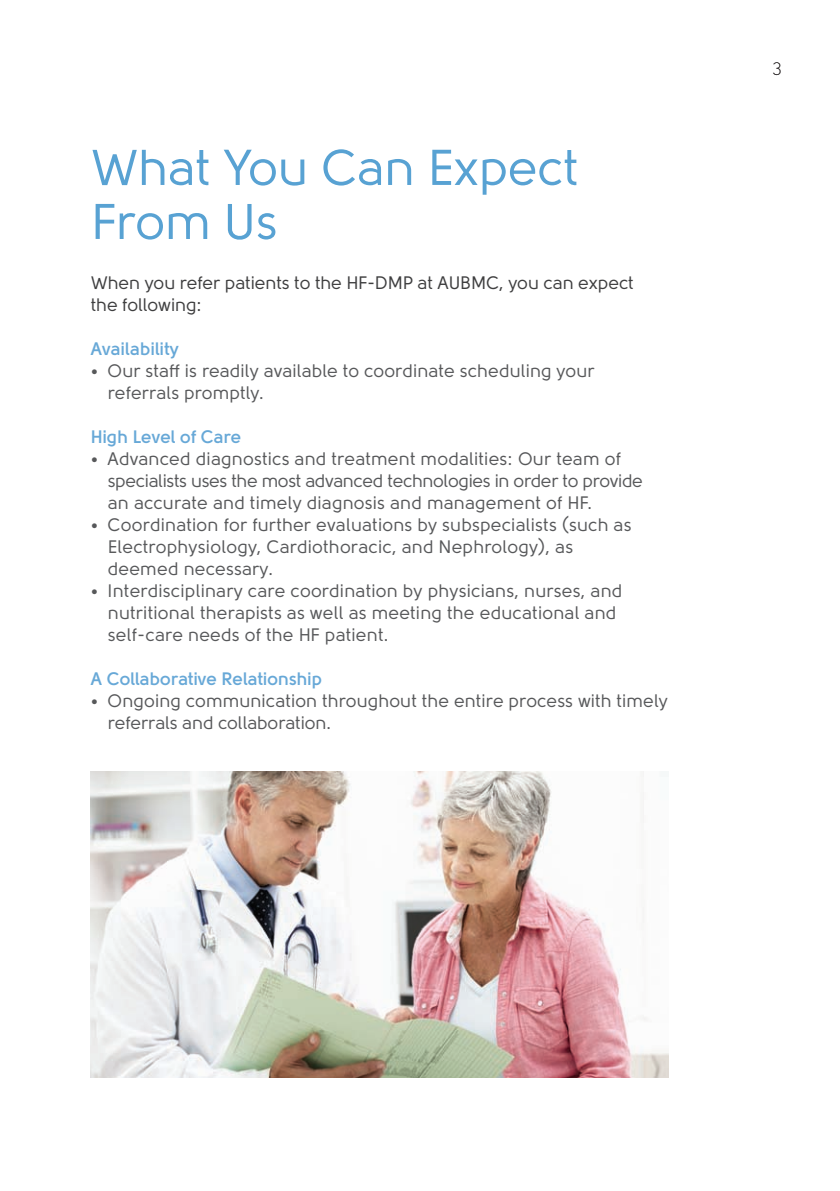
<style>
.page{position:relative;width:840px;height:1191px;background:#fff}
.page>*{position:absolute;margin:0;border:0;box-sizing:border-box;transform-origin:0 0}
.t1{font:50px/54px "Solomon";color:#58a2d3}
.t2{font:18px/22px "Solomon";letter-spacing:.015em;color:#57585a}
.t3{font:18px/22px "Solomon";color:#3e3e3f}
.t4{font:700 18px "Solomon";color:#67a8d7}
.t5{font:300 18px "Solomon";color:#231f20}
</style>
<div class="page">
<img style="left:91px;top:771px;width:577px;height:306px">
<h1 class="t1" style="left:91px;top:145px;width:488px">What You Can Expect<br>From Us</h1>
<p class="t3" style="left:91px;top:273px;width:544px">When you refer patients to the HF-DMP at AUBMC, you can expect the following:</p>
<p class="t4" style="left:91px;top:342px;width:90px">Availability</p>
<p class="t2" style="left:108px;top:361px;width:488px;text-indent:-17px">• Our staff is readily available to coordinate scheduling your referrals promptly.</p>
<p class="t4" style="left:91px;top:430px;width:152px">High Level of Care</p>
<p class="t2" style="left:108px;top:449px;width:536px;text-indent:-17px">• Advanced diagnostics and treatment modalities: Our team of specialists uses the most advanced technologies in order to provide an accurate and timely diagnosis and management of HF.</p>
<p class="t2" style="left:108px;top:515px;width:525px;text-indent:-17px">• Coordination for further evaluations by subspecialists (such as<br>Electrophysiology, Cardiothoracic, and Nephrology), as deemed necessary.</p>
<p class="t2" style="left:108px;top:581px;width:515px;text-indent:-17px">• Interdisciplinary care coordination by physicians, nurses, and nutritional therapists as well as meeting the educational and self-care needs of the HF patient.</p>
<p class="t4" style="left:91px;top:672px;width:233px">A Collaborative Relationship</p>
<p class="t2" style="left:108px;top:691px;width:561px;text-indent:-17px">• Ongoing communication throughout the entire process with timely referrals and collaboration.</p>
<p class="t5" style="left:771px;top:62px;width:11px">3</p>
</div>
